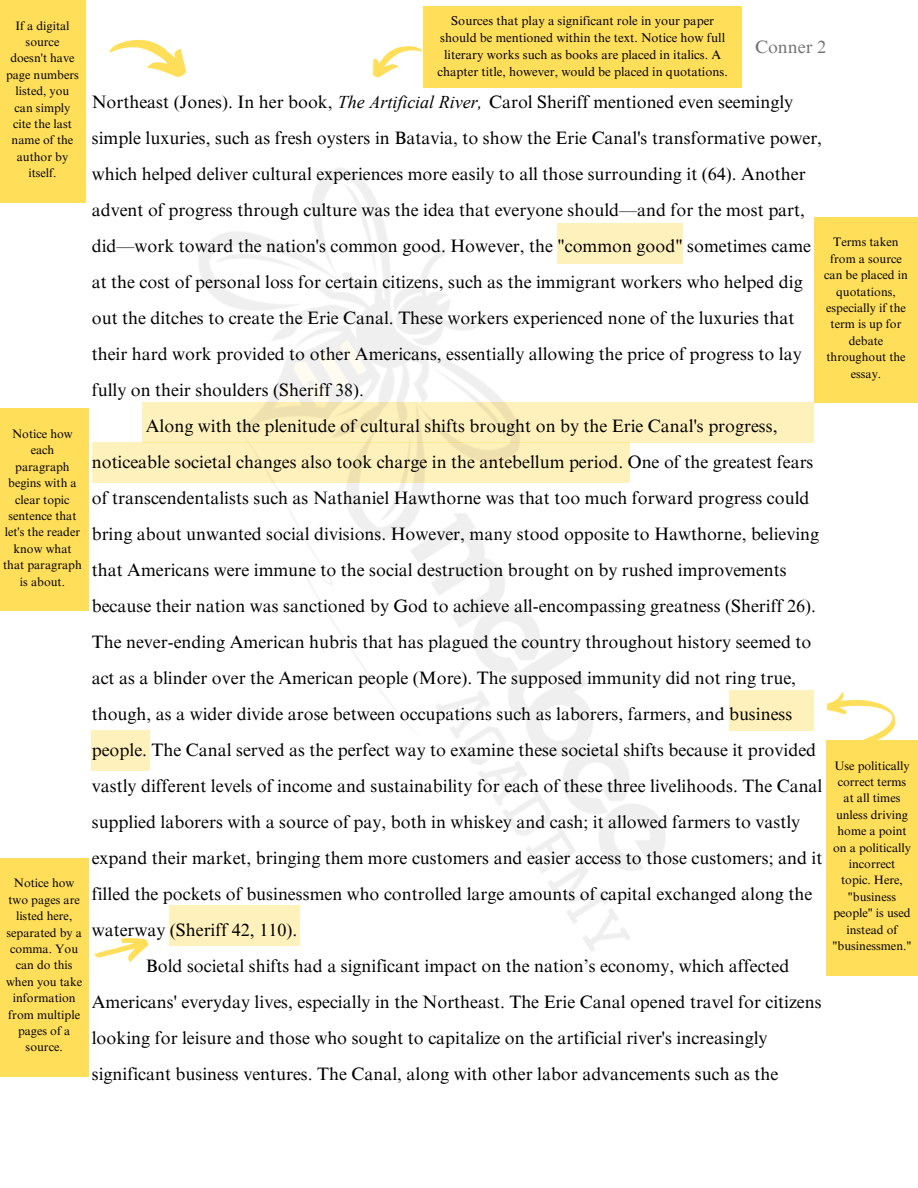
<style>
.page{position:relative;width:918px;height:1188px;background:#fff}
.page>*{position:absolute;margin:0;border:0;box-sizing:border-box;transform-origin:0 0}
.t1{font:18px/36px "Times NR Cyr";color:#000}
.t2{font:18px "Times NR Cyr";color:#737373}
.t3{font:12.75px/17px "Times NR Cyr";color:#000;text-align:center}
.t4{font:12.3px/16.4px "Times NR Cyr";color:#000;text-align:center}
.s1{font-family:"Times New Roman";font-style:italic}
</style>
<div class="page">
<div style="left:424px;top:6px;width:318px;height:82px;background:#ffde59"></div>
<svg style="left:372px;top:36px;width:52px;height:43px"></svg>
<div style="left:0;top:0;width:85px;height:202px;background:#ffde59"></div>
<svg style="left:109px;top:39px;width:77px;height:38px"></svg>
<div style="left:814px;top:217px;width:104px;height:185px;background:#ffde59"></div>
<div style="left:0;top:409px;width:89px;height:202px;background:#ffde59"></div>
<div style="left:826px;top:740px;width:92px;height:236px;background:#ffde59"></div>
<svg style="left:843px;top:692px;width:53px;height:48px"></svg>
<div style="left:0;top:858px;width:89px;height:219px;background:#ffde59"></div>
<img style="left:74px;top:92px;width:769px;height:870px">
<p class="t4" style="left:6px;top:17px;width:74px">If a digital source doesn't have page numbers listed, you can simply cite the last name of the author by itself.</p>
<p class="t4" style="left:3px;top:426px;width:80px">Notice how each paragraph begins with a clear topic sentence that let's the reader know what that paragraph is about.</p>
<p class="t4" style="left:6px;top:875px;width:78px">Notice how two pages are listed here, separated by a comma. You can do this when you take information from multiple pages of a source.</p>
<p class="t3" style="left:438px;top:13px;width:292px">Sources that play a significant role in your paper should be mentioned within the text. Notice how full literary works such as books are placed in italics. A chapter title, however, would be placed in quotations.</p>
<p class="t2" style="left:755px;top:37px;width:73px">Conner 2</p>
<p class="t1" style="left:92px;top:84px;width:732px;text-indent:373px">e Carol Sheriff mentioned even seemingly simple luxuries, such as fresh oysters in Batavia, to show the Erie Canal's transformative power, which helped deliver cultural experiences more easily to all those surrounding it (64). Another advent of progress through culture was the idea that everyone should—and for the most part, did—work toward the nation's common good. However, the "common good" sometimes came at the cost of personal loss for certain citizens, such as the immigrant workers who helped dig out the ditches to create the Erie Canal. These workers experienced none of the luxuries that their hard work provided to other Americans, essentially allowing the price of progress to lay fully on their shoulders (Sheriff 38).</p>
<p class="t1" style="left:92px;top:408px;width:732px;text-indent:54px">Along with the plenitude of cultural shifts brought on by the Erie Canal's progress, noticeable societal changes also took charge in the antebellum period. One of the greatest fears of transcendentalists such as Nathaniel Hawthorne was that too much forward progress could bring about unwanted social divisions. However, many stood opposite to Hawthorne, believing that Americans were immune to the social destruction brought on by rushed improvements because their nation was sanctioned by God to achieve all-encompassing greatness (Sheriff 26).<br>The never-ending American hubris that has plagued the country throughout history seemed to act as a blinder over the American people (More). The supposed immunity did not ring true, though, as a wider divide arose between occupations such as laborers, farmers, and business people. The Canal served as the perfect way to examine these societal shifts because it provided vastly different levels of income and sustainability for each of these three livelihoods. The Canal supplied laborers with a source of pay, both in whiskey and cash; it allowed farmers to vastly expand their market, bringing them more customers and easier access to those customers; and it filled the pockets of businessmen who controlled large amounts of capital exchanged along the waterway (Sheriff 42, 110).</p>
<p class="t1" style="left:92px;top:948px;width:731px;text-indent:54px">Bold societal shifts had a significant impact on the nation’s economy, which affected Americans' everyday lives, especially in the Northeast. The Erie Canal opened travel for citizens looking for leisure and those who sought to capitalize on the artificial river's increasingly significant business ventures. The Canal, along with other labor advancements such as the</p>
<p class="t1" style="left:92px;top:84px;width:392px">Northeast (Jones). In her book, <span class="s1">The Artificial River,</span></p>
<p class="t1" style="left:364px;top:84px;width:28px">Art</p>
<p class="t4" style="left:824px;top:234px;width:85px">Terms taken from a source can be placed in quotations, especially if the term is up for debate throughout the essay.</p>
<p class="t4" style="left:833px;top:757px;width:80px">Use politically correct terms at all times unless driving home a point on a politically incorrect topic. Here, "business people" is used instead of "businessmen."</p>
</div>
